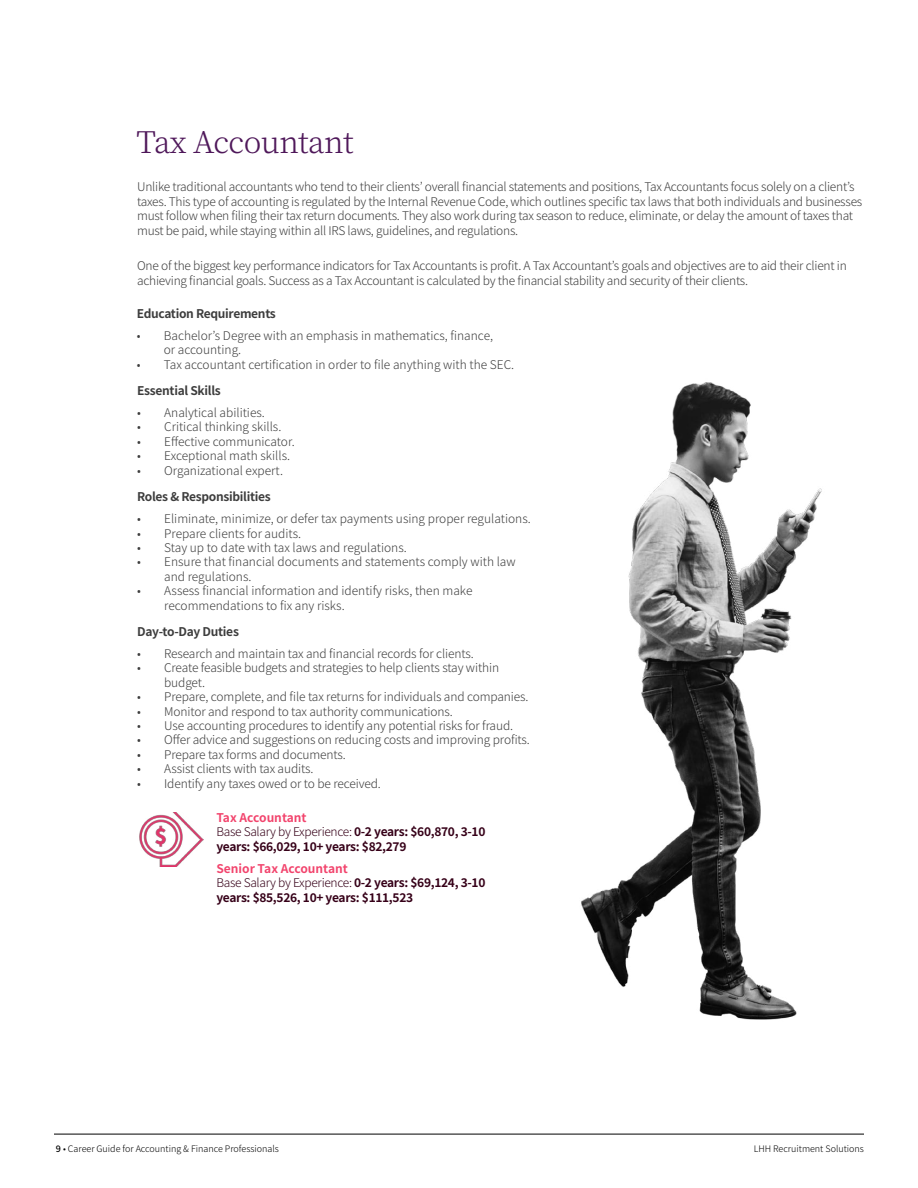
<style>
.page{position:relative;width:918px;height:1188px;background:#fff}
.page>*{position:absolute;margin:0;border:0;box-sizing:border-box;transform-origin:0 0}
.t1{font:300 30px "Noto Serif JP";letter-spacing:-.025em;color:#4f185a}
.t2{font:300 12px/14.4px "Noto Sans JP";letter-spacing:-.015em;color:#3d3d3d}
.t3{font:700 12px/14.4px "Noto Sans JP";letter-spacing:-.025em;color:#360018}
.t4{font:700 12px "Noto Sans JP";letter-spacing:-.025em;color:#3d3d3d}
.t5{font:300 9px "Noto Sans JP";color:#000}
.s1{color:#f2446d}
.s2{font-weight:300}
.s3{font-weight:500}
</style>
<div class="page">
<hr style="left:54px;top:1134px;width:810px;height:1px;background:#000">
<img style="left:581px;top:382px;width:241px;height:638px">
<img style="left:139px;top:812px;width:65px;height:54px">
<h1 class="t1" style="left:136px;top:125px;width:219px">Tax Accountant</h1>
<p class="t2" style="left:137px;top:180px;width:727px">Unlike traditional accountants who tend to their clients’ overall financial statements and positions, Tax Accountants focus solely on a client’s taxes. This type of accounting is regulated by the Internal Revenue Code, which outlines specific tax laws that both individuals and businesses must follow when filing their tax return documents. They also work during tax season to reduce, eliminate, or delay the amount of taxes that must be paid, while staying within all IRS laws, guidelines, and regulations.</p>
<p class="t2" style="left:137px;top:259px;width:711px">One of the biggest key performance indicators for Tax Accountants is profit. A Tax Accountant’s goals and objectives are to aid their client in achieving financial goals. Success as a Tax Accountant is calculated by the financial stability and security of their clients.</p>
<p class="t4" style="left:137px;top:307px;width:141px">Education Requirements</p>
<p class="t2" style="left:164px;top:328px;width:331px;text-indent:-27px">• Bachelor’s Degree with an emphasis in mathematics, finance, or accounting.</p>
<p class="t2" style="left:137px;top:357px;width:379px">• Tax accountant certification in order to file anything with the SEC.</p>
<p class="t4" style="left:137px;top:384px;width:85px">Essential Skills</p>
<p class="t2" style="left:137px;top:406px;width:129px">• Analytical abilities.</p>
<p class="t2" style="left:137px;top:420px;width:146px">• Critical thinking skills.</p>
<p class="t2" style="left:137px;top:435px;width:159px">• Effective communicator.</p>
<p class="t2" style="left:137px;top:449px;width:154px">• Exceptional math skills.</p>
<p class="t2" style="left:137px;top:463px;width:147px">• Organizational expert.</p>
<p class="t4" style="left:137px;top:490px;width:135px">Roles &amp; Responsibilities</p>
<p class="t2" style="left:137px;top:512px;width:395px">• Eliminate, minimize, or defer tax payments using proper regulations.</p>
<p class="t2" style="left:137px;top:526px;width:165px">• Prepare clients for audits.</p>
<p class="t2" style="left:137px;top:541px;width:271px">• Stay up to date with tax laws and regulations.</p>
<p class="t2" style="left:164px;top:555px;width:353px;text-indent:-27px">• Ensure that financial documents and statements comply with law and regulations.</p>
<p class="t2" style="left:164px;top:584px;width:310px;text-indent:-27px">• Assess financial information and identify risks, then make recommendations to fix any risks.</p>
<p class="t4" style="left:137px;top:625px;width:103px">Day-to-Day Duties</p>
<p class="t2" style="left:137px;top:647px;width:338px">• Research and maintain tax and financial records for clients.</p>
<p class="t2" style="left:164px;top:661px;width:336px;text-indent:-27px">• Create feasible budgets and strategies to help clients stay within budget.</p>
<p class="t2" style="left:137px;top:690px;width:393px">• Prepare, complete, and file tax returns for individuals and companies.</p>
<p class="t2" style="left:137px;top:704px;width:317px">• Monitor and respond to tax authority communications.</p>
<p class="t2" style="left:137px;top:719px;width:377px">• Use accounting procedures to identify any potential risks for fraud.</p>
<p class="t2" style="left:137px;top:733px;width:394px">• Offer advice and suggestions on reducing costs and improving profits.</p>
<p class="t2" style="left:137px;top:748px;width:210px">• Prepare tax forms and documents.</p>
<p class="t2" style="left:137px;top:762px;width:178px">• Assist clients with tax audits.</p>
<p class="t2" style="left:137px;top:776px;width:245px">• Identify any taxes owed or to be received.</p>
<p class="t3" style="left:216px;top:811px;width:271px"><span class="s1">Tax Accountant<br></span><span class="s2">Base Salary by Experience:</span> 0-2 years: $60,870, 3-10 years: $66,029, 10+ years: $82,279</p>
<p class="t3" style="left:216px;top:861px;width:271px"><span class="s1">Senior Tax Accountant<br></span><span class="s2">Base Salary by Experience:</span> 0-2 years: $69,124, 3-10 years: $85,526, 10+ years: $111,523</p>
<p class="t5" style="left:56px;top:1144px;width:224px"><span class="s3">9</span> • Career Guide for Accounting &amp; Finance Professionals</p>
<p class="t5" style="left:754px;top:1144px;width:112px">LHH Recruitment Solutions</p>
</div>
